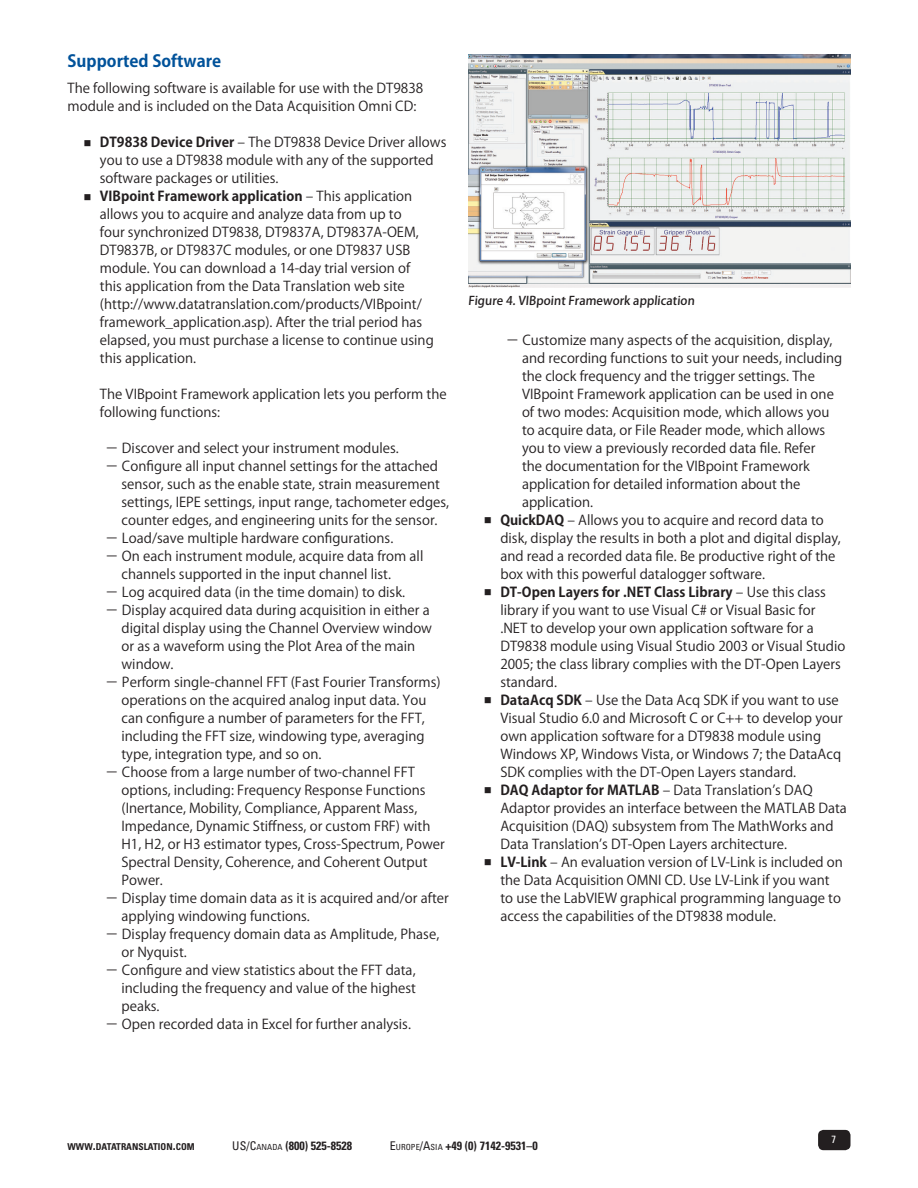
<style>
.page{position:relative;width:918px;height:1188px;background:#fff}
.page>*{position:absolute;margin:0;border:0;box-sizing:border-box;transform-origin:0 0}
.Section_Header{font:700 16.5px "Koz Go Pro";color:#01529a}
.Bullets_Level_1{font:13.5px/18px "Koz Go Pro";color:#231f20}
.Bullets_Level_2{font:13.5px/18px "Koz Go Pro";color:#231f20}
.t1{font:700 condensed 12px "Univers LT Std";color:#231f20}
.Captions{font:500 12px "Koz Go Pro";color:#231f20}
.t2{font:condensed 10.5px "Univers LT Std";color:#fff}
.t3{font:700 condensed 9.45px "Univers LT Std";letter-spacing:.005em;color:#231f20}
.s1{font-weight:500;font-size:7.5px}
.s2{font-weight:700}
.s3{font-size:13.5px}
.s4{font-weight:400}
.s5{font-weight:400;font-size:8.4px}
</style>
<div class="page">
<div style="left:818px;top:1130px;width:32px;height:20px;background:#231f20;border-radius:5px"></div>
<img style="left:468px;top:54px;width:382px;height:233px">
<p class="Section_Header" style="left:68px;top:51px;width:155px">Supported Software</p>
<p class="Bullets_Level_1" style="left:68px;top:80px;width:357px">The following software is available for use with the DT9838 module and is included on the Data Acquisition Omni CD:</p>
<p class="Bullets_Level_1" style="left:100px;top:134px;width:348px;text-indent:-16px"><span class="s1">■</span> <span class="s2">DT9838 Device Driver</span> – The DT9838 Device Driver allows you to use a DT9838 module with any of the supported software packages or utilities.</p>
<p class="Bullets_Level_1" style="left:100px;top:188px;width:335px;text-indent:-16px"><span class="s1">■</span> <span class="s2">VIBpoint Framework application</span> – This application allows you to acquire and analyze data from up to<br>four synchronized DT9838, DT9837A, DT9837A-OEM, DT9837B, or DT9837C modules, or one DT9837 USB module. You can download a 14-day trial version of this application from the Data Translation web site (http://www.datatranslation.com/products/VIBpoint/ framework_application.asp). After the trial period has elapsed, you must purchase a license to continue using this application.</p>
<p class="Bullets_Level_1" style="left:100px;top:386px;width:348px">The VIBpoint Framework application lets you perform the following functions:</p>
<p class="Bullets_Level_2" style="left:105px;top:440px;width:295px">− Discover and select your instrument modules.</p>
<p class="Bullets_Level_2" style="left:122px;top:458px;width:329px;text-indent:-16px">− Configure all input channel settings for the attached sensor, such as the enable state, strain measurement settings, IEPE settings, input range, tachometer edges, counter edges, and engineering units for the sensor.</p>
<p class="Bullets_Level_2" style="left:105px;top:530px;width:289px">− Load/save multiple hardware configurations.</p>
<p class="Bullets_Level_2" style="left:122px;top:548px;width:303px;text-indent:-16px">− On each instrument module, acquire data from all channels supported in the input channel list.</p>
<p class="Bullets_Level_2" style="left:105px;top:584px;width:301px">− Log acquired data (in the time domain) to disk.</p>
<p class="Bullets_Level_2" style="left:122px;top:602px;width:312px;text-indent:-16px">− Display acquired data during acquisition in either a digital display using the Channel Overview window or as a waveform using the Plot Area of the main window.</p>
<p class="Bullets_Level_2" style="left:122px;top:674px;width:321px;text-indent:-16px">− Perform single-channel FFT (Fast Fourier Transforms) operations on the acquired analog input data. You can configure a number of parameters for the FFT, including the FFT size, windowing type, averaging type, integration type, and so on.</p>
<p class="Bullets_Level_2" style="left:122px;top:764px;width:325px;text-indent:-16px">− Choose from a large number of two-channel FFT options, including: Frequency Response Functions (Inertance, Mobility, Compliance, Apparent Mass, Impedance, Dynamic Stiffness, or custom FRF) with H1, H2, or H3 estimator types, Cross-Spectrum, Power Spectral Density, Coherence, and Coherent Output Power.</p>
<p class="Bullets_Level_2" style="left:122px;top:890px;width:329px;text-indent:-16px">− Display time domain data as it is acquired and/or after applying windowing functions.</p>
<p class="Bullets_Level_2" style="left:122px;top:926px;width:319px;text-indent:-16px">− Display frequency domain data as Amplitude, Phase, or Nyquist.</p>
<p class="Bullets_Level_2" style="left:122px;top:962px;width:296px;text-align:justify;text-indent:-16px">− Configure and view statistics about the FFT data, including the frequency and value of the highest peaks.</p>
<p class="Bullets_Level_2" style="left:105px;top:1016px;width:307px">− Open recorded data in Excel for further analysis.</p>
<p class="Captions" style="left:468px;top:292px;width:230px">Figure 4. VIBpoint Framework application</p>
<p class="Bullets_Level_2" style="left:522px;top:331px;width:322px;text-indent:-16px">− Customize many aspects of the acquisition, display, and recording functions to suit your needs, including the clock frequency and the trigger settings. The VIBpoint Framework application can be used in one of two modes: Acquisition mode, which allows you to acquire data, or File Reader mode, which allows you to view a previously recorded data file. Refer<br>the documentation for the VIBpoint Framework application for detailed information about the application.</p>
<p class="Bullets_Level_1" style="left:500px;top:511px;width:342px;text-indent:-16px"><span class="s1">■</span> <span class="s2">QuickDAQ</span> – Allows you to acquire and record data to disk, display the results in both a plot and digital display, and read a recorded data file. Be productive right of the box with this powerful datalogger software.</p>
<p class="Bullets_Level_1" style="left:500px;top:583px;width:347px;text-indent:-16px"><span class="s1">■</span> <span class="s2">DT-Open Layers for .NET Class Library</span> – Use this class library if you want to use Visual C# or Visual Basic for .NET to develop your own application software for a DT9838 module using Visual Studio 2003 or Visual Studio 2005; the class library complies with the DT-Open Layers standard.</p>
<p class="Bullets_Level_1" style="left:500px;top:691px;width:344px;text-indent:-16px"><span class="s1">■</span> <span class="s2">DataAcq SDK</span> – Use the Data Acq SDK if you want to use Visual Studio 6.0 and Microsoft C or C++ to develop your own application software for a DT9838 module using Windows XP, Windows Vista, or Windows 7; the DataAcq SDK complies with the DT-Open Layers standard.</p>
<p class="Bullets_Level_1" style="left:500px;top:781px;width:348px;text-indent:-16px"><span class="s1">■</span> <span class="s2">DAQ Adaptor for MATLAB</span> – Data Translation’s DAQ Adaptor provides an interface between the MATLAB Data Acquisition (DAQ) subsystem from The MathWorks and Data Translation’s DT-Open Layers architecture.</p>
<p class="Bullets_Level_1" style="left:500px;top:853px;width:344px;text-indent:-16px"><span class="s1">■</span> <span class="s2">LV-Link</span> – An evaluation version of LV-Link is included on the Data Acquisition OMNI CD. Use LV-Link if you want to use the LabVIEW graphical programming language to access the capabilities of the DT9838 module.</p>
<p class="t3" style="left:68px;top:1141px;width:129px">WWW<span class="s3">.</span>DATATRANSLATION<span class="s3">.</span>COM</p>
<p class="t1" style="left:232px;top:1139px;width:121px"><span class="s4">US/C</span><span class="s5">ANADA</span> (800) 525-8528</p>
<p class="t1" style="left:390px;top:1139px;width:149px"><span class="s4">E</span><span class="s5">U ROPE</span><span class="s4">/A</span><span class="s5">SIA</span> +49 (0) 7142-9531–0</p>
<p class="t2" style="left:831px;top:1133px;width:6px">7</p>
</div>
